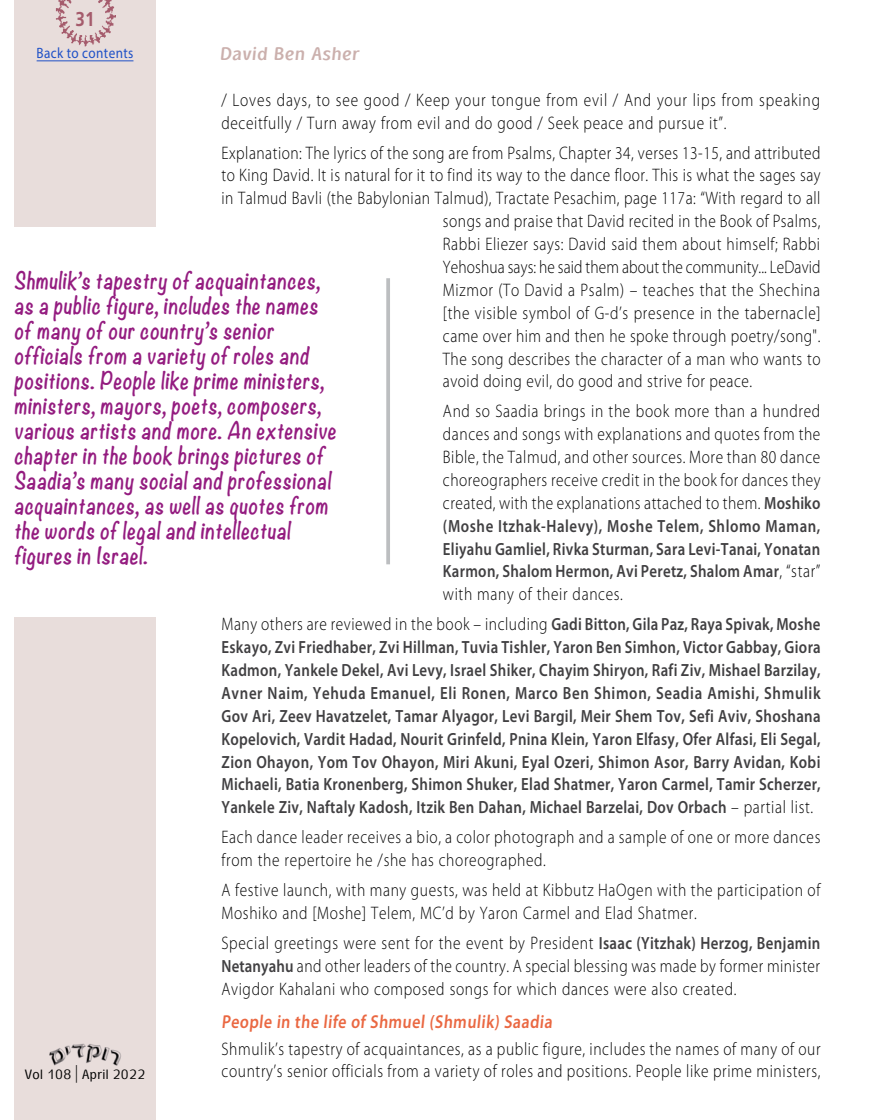
<style>
.page{position:relative;width:886px;height:1120px;background:#fff}
.page>*{position:absolute;margin:0;border:0;box-sizing:border-box;transform-origin:0 0}
.t1{font:700 21.25px/25px "Noteworthy";letter-spacing:.04em;color:#941c80;scale:.85 1}
.t2{font:700 20px "Frutiger";color:#a55b6c;scale:.85 1}
.t3{font:600 18.75px "Myriad Pro";color:#ea6842;scale:.85 1}
.t4{font:700 18.75px "Typogarph";color:#cbb0ad;scale:.9 1}
.t5{font:300 18.12px/22.9px "Myriad Pro";letter-spacing:.04em;color:#000;scale:.85 1}
.t6{font:300 18.12px "Myriad Pro";letter-spacing:.01em;color:#000;scale:.85 1}
.t7{font:600 17.62px/22.9px "Myriad Pro";letter-spacing:.02em;color:#414042;text-align:justify;scale:.84 1}
.t8{font:15px "Myriad Pro";letter-spacing:.03em;color:#1f51c7;scale:.88 1}
.t9{font:13.75px "Typogarph";letter-spacing:.03em;color:#000;scale:.85 1}
.s1{font-weight:600;font-size:17.62px;color:#414042}
.s2{font-weight:300;font-size:18.12px;color:#000}
</style>
<div class="page">
<div style="left:14px;top:0;width:142px;height:1120px;background:#e8dddb"></div>
<img style="left:49px;top:1043px;width:72px;height:23px">
<img style="left:55px;top:0;width:60px;height:47px">
<div style="left:0;top:227px;width:443px;height:368px;background:#fff"></div>
<svg style="left:386px;top:278px;width:4px;height:286px"></svg>
<div style="left:0;top:579px;width:208px;height:38px;background:#fff"></div>
<hr style="left:37px;top:61px;width:96px;height:1px;background:#1f51c7">
<p class="t2" style="left:76px;top:8px;width:24px">31</p>
<p class="t8" style="left:37px;top:44px;width:112px">Back to contents</p>
<p class="t4" style="left:220px;top:41px;width:160px">David Ben Asher</p>
<p class="t5" style="left:221px;top:89px;width:706px">/ Loves days, to see good / Keep your tongue from evil / And your lips from speaking deceitfully / Turn away from evil and do good / Seek peace and pursue it”.</p>
<p class="t5" style="left:221px;top:141px;width:706px">Explanation: The lyrics of the song are from Psalms, Chapter 34, verses 13-15, and attributed</p>
<p class="t5" style="left:221px;top:164px;width:706px">to King David. It is natural for it to find its way to the dance floor. This is what the sages say</p>
<p class="t5" style="left:221px;top:187px;width:706px">in Talmud Bavli (the Babylonian Talmud), Tractate Pesachim, page 117a: “With regard to all</p>
<p class="t5" style="left:443px;top:210px;width:446px">songs and praise that David recited in the Book of Psalms,</p>
<p class="t5" style="left:443px;top:233px;width:445px">Rabbi Eliezer says: David said them about himself; Rabbi</p>
<p class="t6" style="left:443px;top:257px;width:446px">Yehoshua says: he said them about the community... LeDavid</p>
<p class="t5" style="left:443px;top:279px;width:445px">Mizmor (To David a Psalm) – teaches that the Shechina</p>
<p class="t5" style="left:443px;top:301px;width:446px">[the visible symbol of G-d’s presence in the tabernacle]</p>
<p class="t5" style="left:443px;top:324px;width:446px">came over him and then he spoke through poetry/song".</p>
<p class="t5" style="left:443px;top:347px;width:446px">The song describes the character of a man who wants to</p>
<p class="t5" style="left:443px;top:370px;width:365px">avoid doing evil, do good and strive for peace.</p>
<p class="t5" style="left:443px;top:400px;width:446px;text-align:justify">And so Saadia brings in the book more than a hundred dances and songs with explanations and quotes from the Bible, the Talmud, and other sources. More than 80 dance choreographers receive credit in the book for dances they created, with the explanations attached to them. <span class="s1">Moshiko</span></p>
<p class="t7" style="left:443px;top:514px;width:451px">(Moshe Itzhak-Halevy), Moshe Telem, Shlomo Maman, Eliyahu Gamliel, Rivka Sturman, Sara Levi-Tanai, Yonatan Karmon, Shalom Hermon, Avi Peretz, Shalom Amar<span class="s2">, “star”</span></p>
<p class="t5" style="left:221px;top:579px;width:706px;line-height:30px;text-indent:221px">with many of their dances.<br>Many others are reviewed in the book – including <span class="s1">Gadi Bitton, Gila Paz, Raya Spivak, Moshe</span></p>
<p class="t7" style="left:221px;top:636px;width:715px">Eskayo, Zvi Friedhaber, Zvi Hillman, Tuvia Tishler, Yaron Ben Simhon, Victor Gabbay, Giora Kadmon, Yankele Dekel, Avi Levy, Israel Shiker, Chayim Shiryon, Rafi Ziv, Mishael Barzilay, Avner Naim, Yehuda Emanuel, Eli Ronen, Marco Ben Shimon, Seadia Amishi, Shmulik Gov Ari, Zeev Havatzelet, Tamar Alyagor, Levi Bargil, Meir Shem Tov, Sefi Aviv, Shoshana Kopelovich, Vardit Hadad, Nourit Grinfeld, Pnina Klein, Yaron Elfasy, Ofer Alfasi, Eli Segal, Zion Ohayon, Yom Tov Ohayon, Miri Akuni, Eyal Ozeri, Shimon Asor, Barry Avidan, Kobi Michaeli, Batia Kronenberg, Shimon Shuker, Elad Shatmer, Yaron Carmel, Tamir Scherzer, Yankele Ziv, Naftaly Kadosh, Itzik Ben Dahan, Michael Barzelai, Dov Orbach <span class="s2">– partial list.</span></p>
<p class="t5" style="left:221px;top:826px;width:706px">Each dance leader receives a bio, a color photograph and a sample of one or more dances from the repertoire he /she has choreographed.</p>
<p class="t5" style="left:221px;top:879px;width:706px">A festive launch, with many guests, was held at Kibbutz HaOgen with the participation of<br>Moshiko and [Moshe] Telem, MC’d by Yaron Carmel and Elad Shatmer.</p>
<p class="t5" style="left:221px;top:931px;width:706px;text-align:justify">Special greetings were sent for the event by President <span class="s1">Isaac (Yitzhak) Herzog, Benjamin Netanyahu</span> and other leaders of the country. A special blessing was made by former minister Avigdor Kahalani who composed songs for which dances were also created.</p>
<p class="t3" style="left:221px;top:1011px;width:393px">People in the life of Shmuel (Shmulik) Saadia</p>
<p class="t5" style="left:221px;top:1037px;width:706px">Shmulik’s tapestry of acquaintances, as a public figure, includes the names of many of our country’s senior officials from a variety of roles and positions. People like prime ministers,</p>
<p class="t1" style="left:14px;top:268px;width:385px">Shmulik’s tapestry of acquaintances, as a public figure, includes the names of many of our country’s senior officials from a variety of roles and positions. People like prime ministers, ministers, mayors, poets, composers, various artists and more. An extensive chapter in the book brings pictures of Saadia’s many social and professional acquaintances, as well as quotes from the words of legal and intellectual figures in Israel.</p>
<p class="t9" style="left:25px;top:1065px;width:143px">Vol 108 | April 2022</p>
</div>
